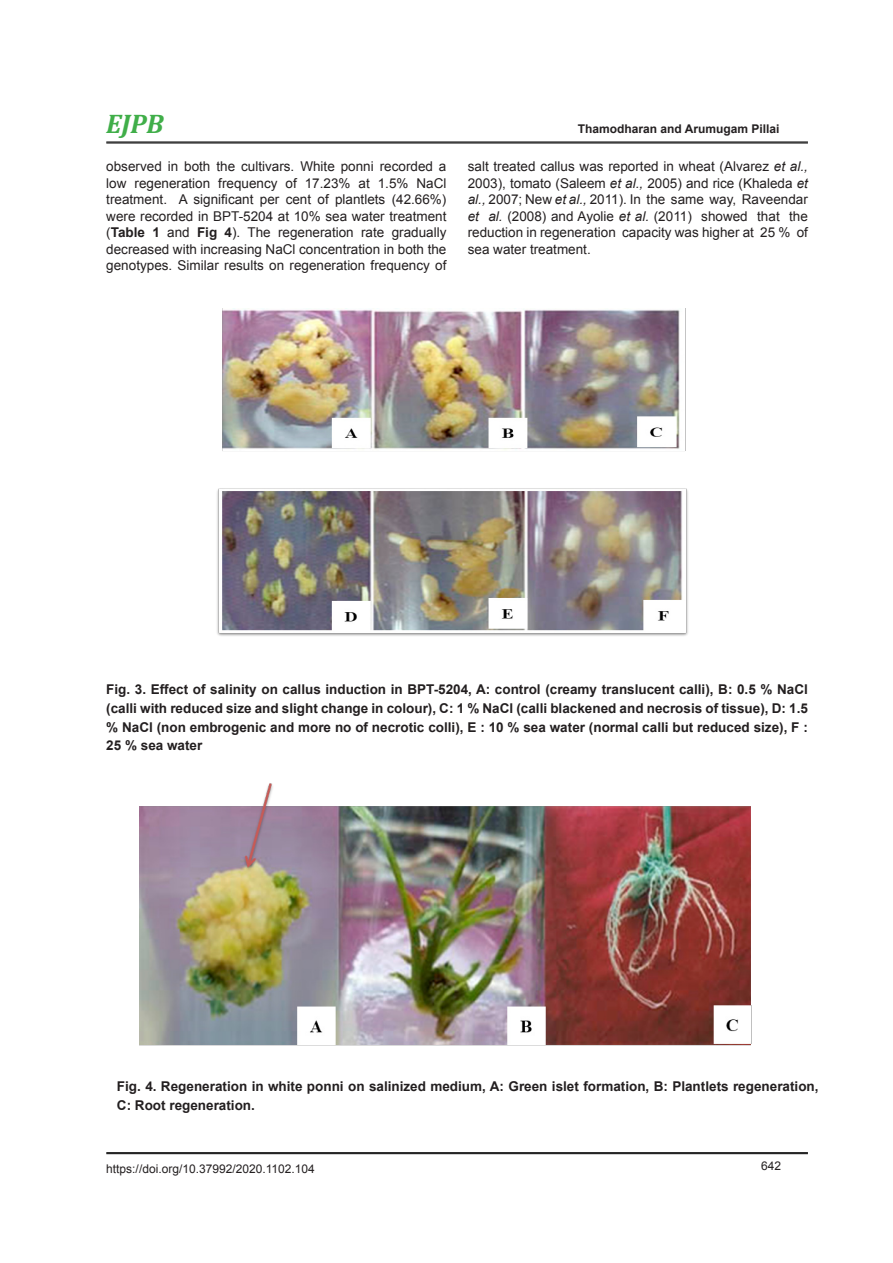
<style>
.page{position:relative;width:893px;height:1263px;background:#fff}
.page>*{position:absolute;margin:0;border:0;box-sizing:border-box;transform-origin:0 0}
.t1{font:italic 700 27px "Cambria";color:#40ae49}
.body_text{font:13.5px/16.5px "Arial";color:#231f20;text-align:justify}
.Table_title{font:700 13.5px/18.6px "Arial";color:#231f20;text-align:justify}
.t2{font:12px "Arial";color:#231f20}
.t3{font:700 12px "Arial";color:#231f20}
.s1{font-weight:700}
.s2{font-style:italic}
</style>
<div class="page">
<hr style="left:106px;top:1152px;width:702px;height:1px;background:#000">
<hr style="left:106px;top:1153px;width:702px;height:1px;background:#000">
<hr style="left:106px;top:142px;width:702px;height:1px;background:#000">
<hr style="left:106px;top:143px;width:702px;height:1px;background:#000">
<img style="left:217px;top:309px;width:471px;height:327px">
<img style="left:139px;top:783px;width:613px;height:263px">
<h1 class="t1" style="left:106px;top:105px;width:59px">EJPB</h1>
<p class="t3" style="left:578px;top:121px;width:203px">Thamodharan and Arumugam Pillai</p>
<p class="body_text" style="left:106px;top:158px;width:342px">observed in both the cultivars. White ponni recorded a low regeneration frequency of 17.23% at 1.5% NaCl treatment. A significant per cent of plantlets (42.66%) were recorded in BPT-5204 at 10% sea water treatment (<span class="s1">Table 1</span> and <span class="s1">Fig 4</span>). The regeneration rate gradually decreased with increasing NaCl concentration in both the genotypes. Similar results on regeneration frequency of</p>
<p class="body_text" style="left:468px;top:158px;width:342px">salt treated callus was reported in wheat (Alvarez <span class="s2">et al., </span>2003), tomato (Saleem <span class="s2">et al.,</span> 2005) and rice (Khaleda <span class="s2">et al.,</span> 2007; New <span class="s2">et al.,</span> 2011). In the same way, Raveendar <span class="s2">et al.</span> (2008) and Ayolie <span class="s2">et al.</span> (2011) showed that the reduction in regeneration capacity was higher at 25 % of sea water treatment.</p>
<p class="Table_title" style="left:106px;top:681px;width:703px">Fig. 3. Effect of salinity on callus induction in BPT-5204, A: control (creamy translucent calli), B: 0.5 % NaCl (calli with reduced size and slight change in colour), C: 1 % NaCl (calli blackened and necrosis of tissue), D: 1.5 % NaCl (non embrogenic and more no of necrotic colli), E : 10 % sea water (normal calli but reduced size), F :<br>25 % sea water</p>
<p class="Table_title" style="left:117px;top:1077px;width:703px">Fig. 4. Regeneration in white ponni on salinized medium, A: Green islet formation, B: Plantlets regeneration,<br>C: Root regeneration.</p>
<p class="t2" style="left:106px;top:1160px;width:210px">https://doi.org/10.37992/2020.1102.104</p>
<p class="t2" style="left:761px;top:1157px;width:22px">642</p>
</div>
